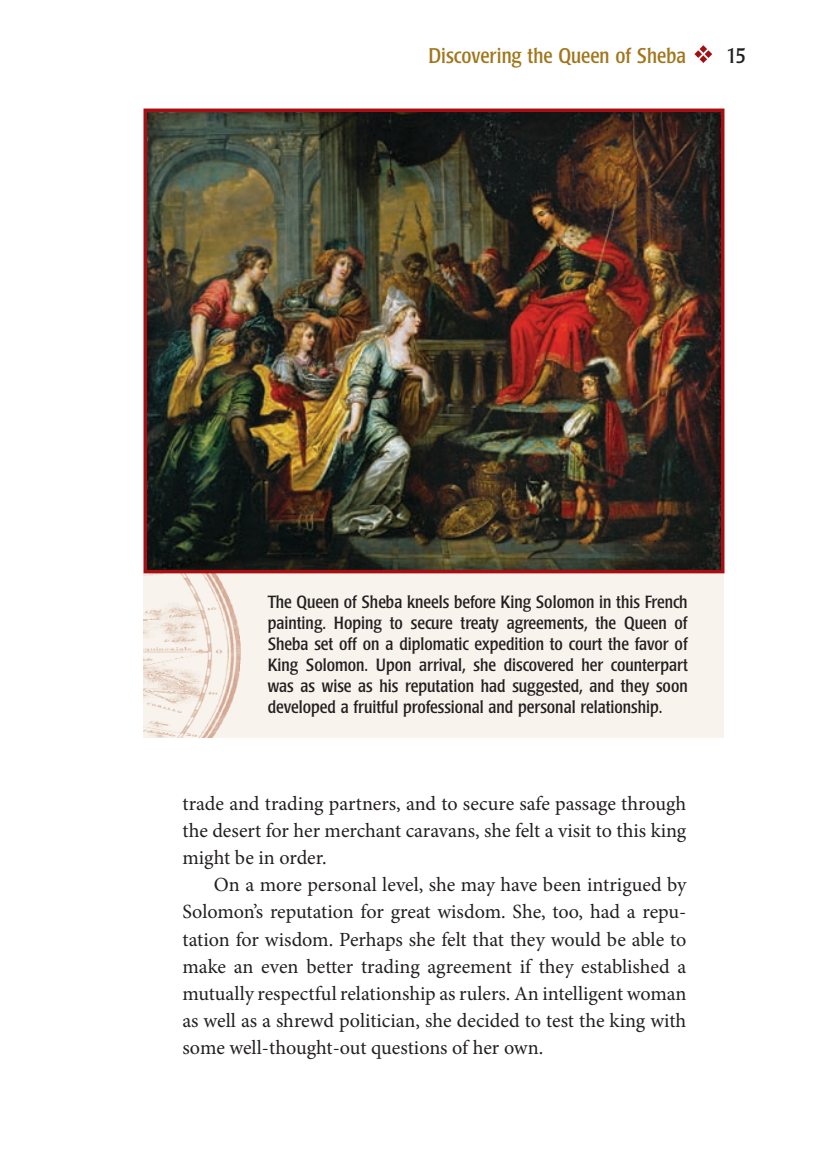
<style>
.page{position:relative;width:819px;height:1166px;background:#fff}
.page>*{position:absolute;margin:0;border:0;box-sizing:border-box;transform-origin:0 0}
.t1{font:condensed 21px "Poppl Laudatio";letter-spacing:.005em;color:#a1761c}
.t2{font:condensed 21px "Poppl Laudatio";color:#231f20}
.t3{font:20.12px/27.1px "Minion Pro";letter-spacing:-.005em;color:#231f20;text-align:justify}
.t4{font:condensed 17.5px/21px "Poppl Laudatio";color:#231f20;text-align:justify}
</style>
<div class="page">
<svg style="left:694px;top:45px;width:18px;height:18px"></svg>
<div style="left:144px;top:573px;width:580px;height:164px;background:#f8f3ec"></div>
<img style="left:144px;top:573px;width:128px;height:164px">
<img style="left:149px;top:113px;width:570px;height:455px">
<div style="left:144px;top:108px;width:580px;height:465px;border:4px solid #a70e12"></div>
<p class="t1" style="left:428px;top:44px;width:259px">Discovering the Queen of Sheba</p>
<p class="t2" style="left:726px;top:44px;width:21px">15</p>
<p class="t4" style="left:268px;top:591px;width:422px">The Queen of Sheba kneels before King Solomon in this French painting. Hoping to secure treaty agreements, the Queen of Sheba set off on a diplomatic expedition to court the favor of King Solomon. Upon arrival, she discovered her counterpart was as wise as his reputation had suggested, and they soon developed a fruitful professional and personal relationship.</p>
<p class="t3" style="left:182px;top:790px;width:505px">trade and trading partners, and to secure safe passage through the desert for her merchant caravans, she felt a visit to this king might be in order.</p>
<p class="t3" style="left:182px;top:871px;width:506px;text-indent:31px">On a more personal level, she may have been intrigued by Solomon’s reputation for great wisdom. She, too, had a repu&shy;tation for wisdom. Perhaps she felt that they would be able to make an even better trading agreement if they established a mutually respectful relationship as rulers. An intelligent woman as well as a shrewd politician, she decided to test the king with some well--thought-- out questions of her own.</p>
</div>
